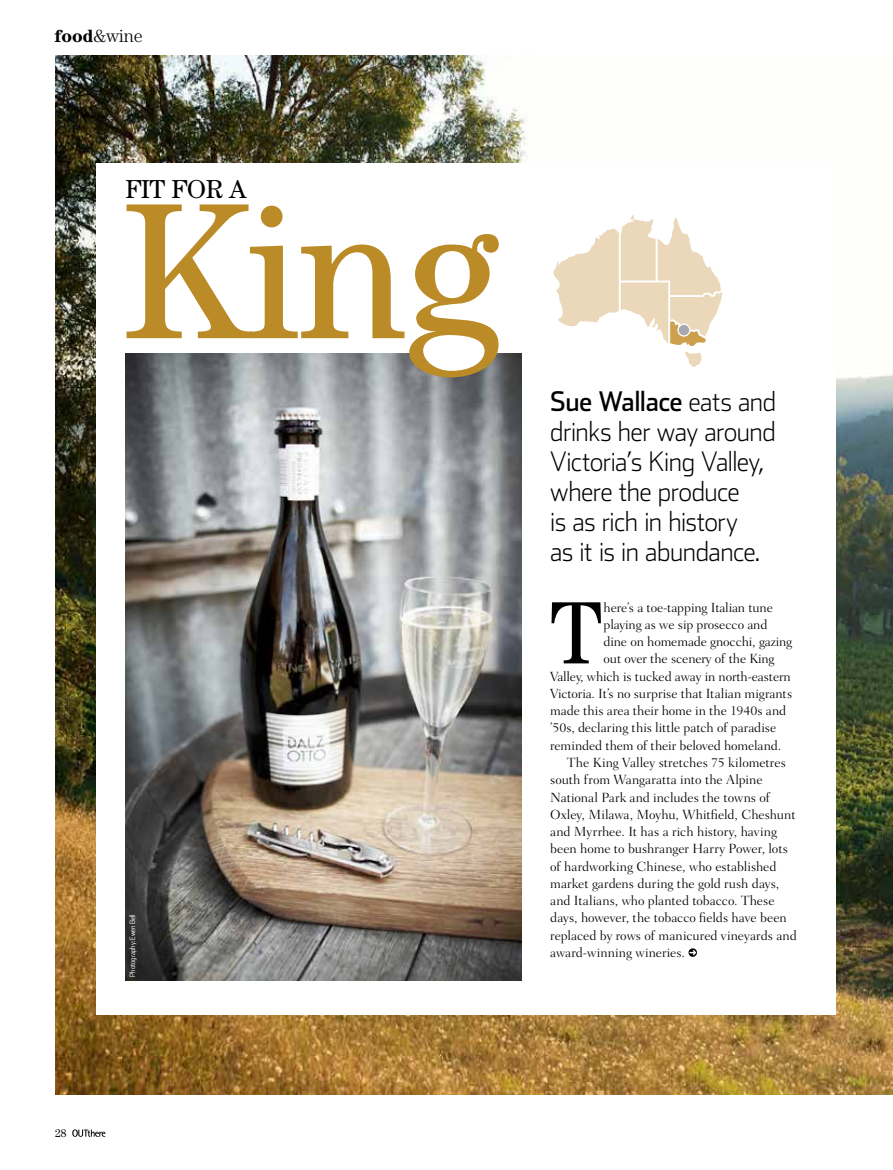
<style>
.page{position:relative;width:893px;height:1170px;background:#fff}
.page>*{position:absolute;margin:0;border:0;box-sizing:border-box;transform-origin:0 0}
.t1{font:194.25px "Century Std";color:#ba8b26}
.t2{font:88.65px "Century Std";color:#000;scale:.96 1}
.t3{font:200 27px/30px "Stainless";letter-spacing:-.015em;color:#000;scale:.96 1}
.t4{font:26.1px "Century Std";color:#000}
.t5{font:300 18px "Century Std";color:#000}
.t6{font:300 13.5px "Fairfield LT Std";letter-spacing:-.005em;color:#000}
.t7{font:300 13.5px "Fairfield LT Std";letter-spacing:.015em;color:#000}
.t8{font:11.25px "Century Std";color:#000}
.t9{font:300 7.5px "Stainless Cond";letter-spacing:.005em;color:#fff}
.s1{font-weight:700}
.s2{font-weight:400}
</style>
<div class="page">
<img style="left:55px;top:55px;width:838px;height:1039px">
<div style="left:96px;top:163px;width:740px;height:851px;background:#fff"></div>
<svg style="left:553px;top:215px;width:170px;height:152px"></svg>
<div style="left:678px;top:324px;width:12px;height:12px;background:#a7a9ac;border-radius:50%"></div>
<div style="left:677px;top:323px;width:13px;height:13px;border:1px solid #fff;border-radius:50%"></div>
<img style="left:126px;top:353px;width:395px;height:627px">
<svg style="left:688px;top:948px;width:9px;height:8px"></svg>
<svg style="left:420px;top:353px;width:69px;height:21px"></svg>
<svg style="left:72px;top:1129px;width:33px;height:7px"></svg>
<h3 class="t5" style="left:54px;top:25px;width:90px"><span class="s1">food</span>&amp;wine</h3>
<h3 class="t4" style="left:126px;top:174px;width:118px">FIT FOR A</h3>
<h1 class="t1" style="left:119px;top:158px;width:384px">KING</h1>
<p class="t9" style="left:128px;top:976px;width:64px;rotate:-90deg">Photography: Ewen Bell</p>
<h3 class="t3" style="left:550px;top:385px;width:237px"><span class="s2">Sue Wallace</span> eats and drinks her way around<br>Victoria’s King Valley, where the produce<br>is as rich in history<br>as it is in abundance.</h3>
<h2 class="t2" style="left:550px;top:581px;width:53px">T</h2>
<p class="t6" style="left:604px;top:599px;width:171px">here’s a toe-tapping Italian tune</p>
<p class="t6" style="left:604px;top:616px;width:165px">playing as we sip prosecco and</p>
<p class="t6" style="left:604px;top:634px;width:190px">dine on homemade gnocchi, gazing</p>
<p class="t6" style="left:604px;top:651px;width:173px">out over the scenery of the King</p>
<p class="t6" style="left:550px;top:668px;width:242px">Valley, which is tucked away in north-eastern</p>
<p class="t6" style="left:550px;top:685px;width:243px">Victoria. It’s no surprise that Italian migrants</p>
<p class="t6" style="left:550px;top:703px;width:237px">made this area their home in the 1940s and</p>
<p class="t6" style="left:550px;top:720px;width:228px">’50s, declaring this little patch of paradise</p>
<p class="t6" style="left:550px;top:737px;width:232px">reminded them of their beloved homeland.</p>
<p class="t6" style="left:567px;top:754px;width:220px">The King Valley stretches 75 kilometres</p>
<p class="t6" style="left:550px;top:772px;width:214px">south from Wangaratta into the Alpine</p>
<p class="t6" style="left:550px;top:789px;width:221px">National Park and includes the towns of</p>
<p class="t6" style="left:550px;top:806px;width:247px">Oxley, Milawa, Moyhu, Whitfield, Cheshunt</p>
<p class="t6" style="left:550px;top:823px;width:228px">and Myrrhee. It has a rich history, having</p>
<p class="t6" style="left:550px;top:841px;width:239px">been home to bushranger Harry Power, lots</p>
<p class="t6" style="left:550px;top:858px;width:228px">of hardworking Chinese, who established</p>
<p class="t6" style="left:550px;top:875px;width:231px">market gardens during the gold rush days,</p>
<p class="t6" style="left:550px;top:892px;width:226px">and Italians, who planted tobacco. These</p>
<p class="t6" style="left:550px;top:910px;width:238px">days, however, the tobacco fields have been</p>
<p class="t6" style="left:550px;top:927px;width:248px">replaced by rows of manicured vineyards and</p>
<p class="t7" style="left:550px;top:944px;width:136px">award-winning wineries.</p>
<p class="t8" style="left:55px;top:1126px;width:13px">28</p>
</div>
